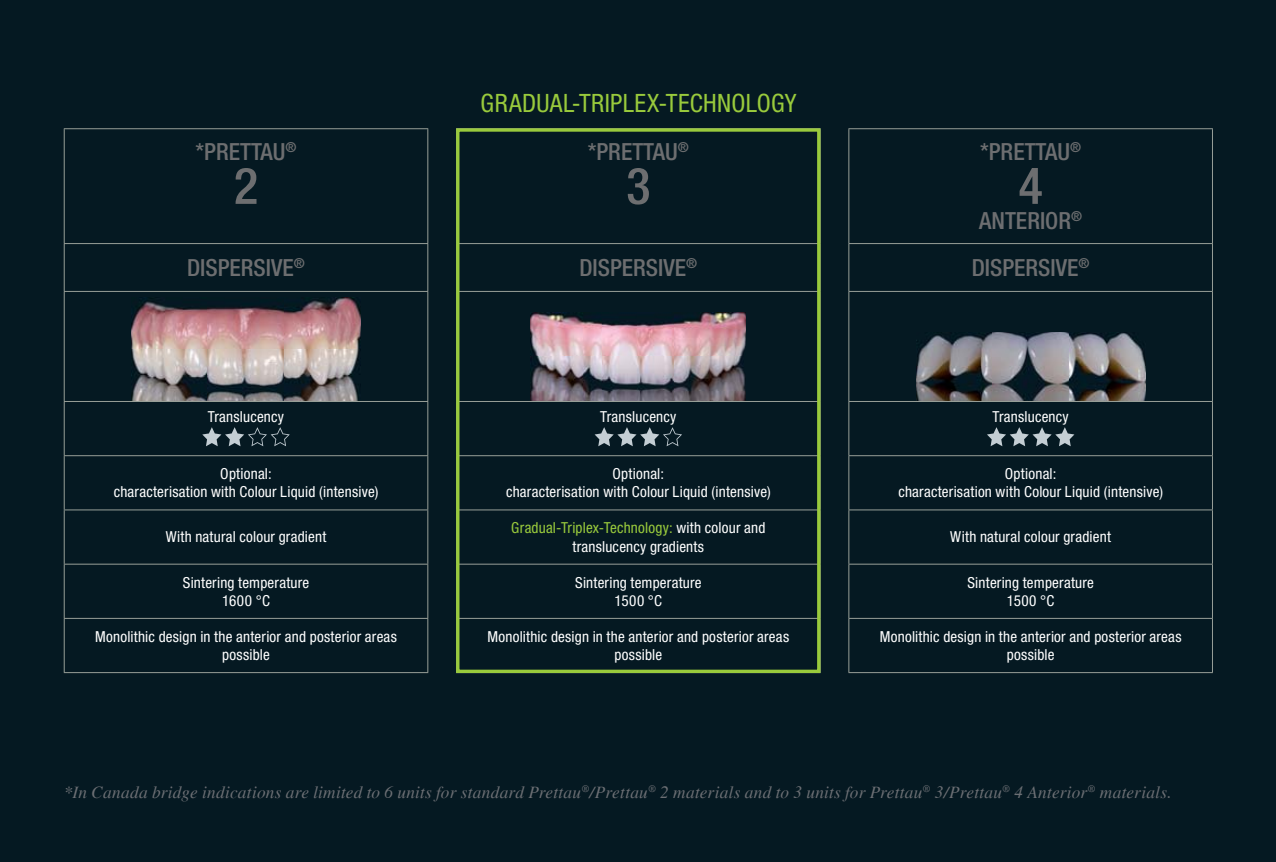
<style>
.page{position:relative;width:1276px;height:862px;background:#051922}
.page>*{position:absolute;margin:0;border:0;box-sizing:border-box;transform-origin:0 0}
.t1{font:500 condensed 50.62px "Helvetica Neue LT Std";color:#6d6e70}
.t2{font:condensed 25.2px "Helvetica Neue LT Std";letter-spacing:.01em;color:#99ca3c}
.t3{font:500 condensed 23.62px "Helvetica Neue LT Std";color:#6d6e70}
.t4{font:italic 17.1px "Times";letter-spacing:.015em;color:#6c6f74}
.t5{font:condensed 15.3px/18.2px "Helvetica Neue LT Std";letter-spacing:.015em;color:#fff;text-align:center}
.s1{color:#99ca3c}
</style>
<div class="page">
<img style="left:916px;top:332px;width:230px;height:69px">
<img style="left:131px;top:297px;width:230px;height:104px">
<img style="left:531px;top:312px;width:215px;height:89px">
<hr style="left:456px;top:291px;width:364px;height:1px;background:#989f98">
<hr style="left:456px;top:401px;width:364px;height:1px;background:#989f98">
<hr style="left:456px;top:455px;width:364px;height:1px;background:#989f98">
<hr style="left:456px;top:618px;width:364px;height:1px;background:#989f98">
<hr style="left:456px;top:243px;width:364px;height:1px;background:#989f98">
<hr style="left:456px;top:509px;width:364px;height:1px;background:#989f98">
<hr style="left:456px;top:564px;width:364px;height:1px;background:#989f98">
<hr style="left:848px;top:129px;width:1px;height:114px;background:#989f98">
<hr style="left:1212px;top:129px;width:1px;height:114px;background:#989f98">
<hr style="left:848px;top:244px;width:1px;height:47px;background:#989f98">
<hr style="left:1212px;top:244px;width:1px;height:47px;background:#989f98">
<hr style="left:848px;top:292px;width:1px;height:109px;background:#989f98">
<hr style="left:1212px;top:292px;width:1px;height:109px;background:#989f98">
<hr style="left:848px;top:402px;width:1px;height:53px;background:#989f98">
<hr style="left:1212px;top:402px;width:1px;height:53px;background:#989f98">
<hr style="left:848px;top:456px;width:1px;height:53px;background:#989f98">
<hr style="left:1212px;top:456px;width:1px;height:53px;background:#989f98">
<hr style="left:848px;top:510px;width:1px;height:54px;background:#989f98">
<hr style="left:1212px;top:510px;width:1px;height:54px;background:#989f98">
<hr style="left:848px;top:564px;width:1px;height:54px;background:#989f98">
<hr style="left:1212px;top:564px;width:1px;height:54px;background:#989f98">
<hr style="left:848px;top:619px;width:1px;height:53px;background:#989f98">
<hr style="left:1212px;top:619px;width:1px;height:53px;background:#989f98">
<hr style="left:820px;top:129px;width:1px;height:114px;background:#989f98">
<hr style="left:820px;top:244px;width:1px;height:47px;background:#989f98">
<hr style="left:820px;top:292px;width:1px;height:109px;background:#989f98">
<hr style="left:820px;top:402px;width:1px;height:53px;background:#989f98">
<hr style="left:820px;top:456px;width:1px;height:53px;background:#989f98">
<hr style="left:820px;top:510px;width:1px;height:54px;background:#989f98">
<hr style="left:820px;top:564px;width:1px;height:54px;background:#989f98">
<hr style="left:820px;top:619px;width:1px;height:53px;background:#989f98">
<hr style="left:64px;top:129px;width:1px;height:114px;background:#989f98">
<hr style="left:427px;top:129px;width:1px;height:114px;background:#989f98">
<hr style="left:64px;top:244px;width:1px;height:47px;background:#989f98">
<hr style="left:427px;top:244px;width:1px;height:47px;background:#989f98">
<hr style="left:64px;top:292px;width:1px;height:109px;background:#989f98">
<hr style="left:427px;top:292px;width:1px;height:109px;background:#989f98">
<hr style="left:64px;top:402px;width:1px;height:53px;background:#989f98">
<hr style="left:427px;top:402px;width:1px;height:53px;background:#989f98">
<hr style="left:64px;top:456px;width:1px;height:53px;background:#989f98">
<hr style="left:427px;top:456px;width:1px;height:53px;background:#989f98">
<hr style="left:64px;top:510px;width:1px;height:54px;background:#989f98">
<hr style="left:427px;top:510px;width:1px;height:54px;background:#989f98">
<hr style="left:64px;top:564px;width:1px;height:54px;background:#989f98">
<hr style="left:427px;top:564px;width:1px;height:54px;background:#989f98">
<hr style="left:64px;top:619px;width:1px;height:53px;background:#989f98">
<hr style="left:427px;top:619px;width:1px;height:53px;background:#989f98">
<hr style="left:64px;top:128px;width:364px;height:1px;background:#989f98">
<hr style="left:64px;top:243px;width:364px;height:1px;background:#989f98">
<hr style="left:848px;top:128px;width:365px;height:1px;background:#989f98">
<hr style="left:848px;top:243px;width:365px;height:1px;background:#989f98">
<hr style="left:64px;top:291px;width:364px;height:1px;background:#989f98">
<hr style="left:848px;top:291px;width:365px;height:1px;background:#989f98">
<hr style="left:64px;top:401px;width:364px;height:1px;background:#989f98">
<hr style="left:848px;top:401px;width:365px;height:1px;background:#989f98">
<hr style="left:64px;top:455px;width:364px;height:1px;background:#989f98">
<hr style="left:848px;top:455px;width:365px;height:1px;background:#989f98">
<hr style="left:64px;top:509px;width:364px;height:1px;background:#989f98">
<hr style="left:848px;top:509px;width:365px;height:1px;background:#989f98">
<hr style="left:64px;top:564px;width:364px;height:1px;background:#989f98">
<hr style="left:848px;top:564px;width:365px;height:1px;background:#989f98">
<hr style="left:64px;top:618px;width:364px;height:1px;background:#989f98">
<hr style="left:848px;top:618px;width:365px;height:1px;background:#989f98">
<hr style="left:64px;top:672px;width:364px;height:1px;background:#989f98">
<hr style="left:848px;top:672px;width:365px;height:1px;background:#989f98">
<svg style="left:202px;top:427px;width:88px;height:19px"></svg>
<svg style="left:594px;top:427px;width:88px;height:19px"></svg>
<svg style="left:987px;top:427px;width:87px;height:19px"></svg>
<div style="left:456px;top:128px;width:364px;height:545px;border:3px solid #99ca3c"></div>
<h3 class="t3" style="left:195px;top:138px;width:103px">*PRETTAU<sup>®</sup></h3>
<h1 class="t1" style="left:234px;top:157px;width:26px">2</h1>
<h2 class="t2" style="left:481px;top:94px;width:317px">GRADUAL-TRIPLEX-TECHNOLOGY</h2>
<h3 class="t3" style="left:588px;top:138px;width:103px">*PRETTAU<sup>®</sup></h3>
<h1 class="t1" style="left:626px;top:157px;width:26px">3</h1>
<h3 class="t3" style="left:980px;top:138px;width:103px">*PRETTAU<sup>®</sup></h3>
<h1 class="t1" style="left:1018px;top:157px;width:26px">4</h1>
<h3 class="t3" style="left:979px;top:207px;width:104px">ANTERIOR<sup>®</sup></h3>
<h3 class="t3" style="left:187px;top:254px;width:119px">DISPERSIVE<sup>®</sup></h3>
<h3 class="t3" style="left:579px;top:254px;width:119px">DISPERSIVE<sup>®</sup></h3>
<h3 class="t3" style="left:972px;top:254px;width:119px">DISPERSIVE<sup>®</sup></h3>
<p class="t5" style="left:208px;top:408px;width:78px">Translucency</p>
<p class="t5" style="left:600px;top:408px;width:78px">Translucency</p>
<p class="t5" style="left:992px;top:408px;width:78px">Translucency</p>
<p class="t5" style="left:114px;top:466px;width:266px">Optional:<br>characterisation with Colour Liquid (intensive)</p>
<p class="t5" style="left:506px;top:466px;width:266px">Optional:<br>characterisation with Colour Liquid (intensive)</p>
<p class="t5" style="left:898px;top:466px;width:266px">Optional:<br>characterisation with Colour Liquid (intensive)</p>
<p class="t5" style="left:166px;top:529px;width:162px">With natural colour gradient</p>
<p class="t5" style="left:511px;top:520px;width:256px"><span class="s1">Gradual-Triplex-Technology:</span> with colour and translucency gradients</p>
<p class="t5" style="left:950px;top:529px;width:162px">With natural colour gradient</p>
<p class="t5" style="left:183px;top:574px;width:128px">Sintering temperature<br>1600 °C</p>
<p class="t5" style="left:575px;top:574px;width:128px">Sintering temperature<br>1500 °C</p>
<p class="t5" style="left:967px;top:574px;width:128px">Sintering temperature<br>1500 °C</p>
<p class="t5" style="left:95px;top:628px;width:303px">Monolithic design in the anterior and posterior areas possible</p>
<p class="t5" style="left:487px;top:628px;width:303px">Monolithic design in the anterior and posterior areas possible</p>
<p class="t5" style="left:880px;top:628px;width:303px">Monolithic design in the anterior and posterior areas possible</p>
<p class="t4" style="left:64px;top:782px;width:1109px">*In Canada bridge indications are limited to 6 units for standard Prettau<sup>®</sup>/Prettau<sup>®</sup> 2 materials and to 3 units for Prettau<sup>®</sup> 3/Prettau<sup>®</sup> 4 Anterior<sup>®</sup> materials.</p>
</div>
